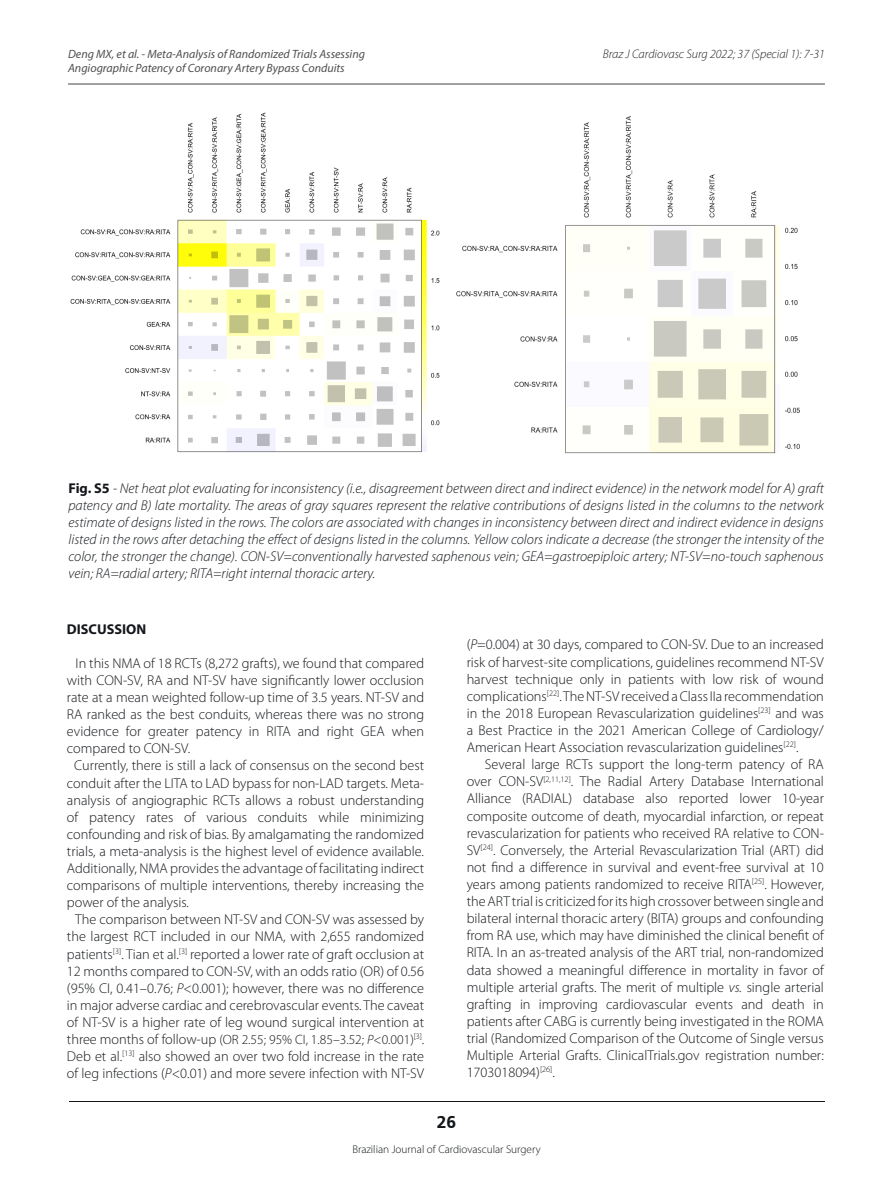
<style>
.page{position:relative;width:893px;height:1191px;background:#fff}
.page>*{position:absolute;margin:0;border:0;box-sizing:border-box;transform-origin:0 0}
.t1{font:700 18px "Frutiger";color:#13161a}
.Texto__s{font:300 14.25px/17.1px "Myriad Pro";color:#13161a;text-align:justify}
.Texto__s-2{font:italic 300 14.25px/17.1px "Myriad Pro";color:#13161a;text-align:justify}
.Texto__s-3{font:700 14.25px "Myriad Pro";color:#13161a}
.Texto__s-4{font:300 13.5px "Myriad Pro";color:#13161a}
.t2{font:italic 300 12.45px "Myriad Pro";color:#231f20}
.t3{font:italic 12px "Myriad Pro";color:#4e4f4f}
.t4{font:300 11.25px "Myriad Pro";color:#13161a}
.s1{font-weight:700;font-style:normal}
.s2{font-style:normal}
.s3{font-style:italic}
.s4{font-size:14.25px}
</style>
<div class="page">
<hr style="left:69px;top:1100px;width:755px;height:1px;background:#13161a">
<hr style="left:68px;top:83px;width:757px;height:2px;background:#4e4f4f">
<img style="left:456px;top:116px;width:344px;height:338px">
<img style="left:70px;top:112px;width:370px;height:341px">
<p class="t3" style="left:68px;top:46px;width:298px">Deng MX, et al. - Meta-Analysis of Randomized Trials Assessing</p>
<p class="t2" style="left:603px;top:47px;width:224px">Braz J Cardiovasc Surg 2022; 37 (Special 1): 7-31</p>
<p class="t3" style="left:68px;top:61px;width:278px">Angiographic Patency of Coronary Artery Bypass Conduits</p>
<p class="Texto__s-2" style="left:68px;top:480px;width:757px"><span class="s1">Fig. S5</span> <span class="s2">-</span> Net heat plot evaluating for inconsistency (i.e., disagreement between direct and indirect evidence) in the network model for A) graft patency and B) late mortality. The areas of gray squares represent the relative contributions of designs listed in the columns to the network estimate of designs listed in the rows. The colors are associated with changes in inconsistency between direct and indirect evidence in designs listed in the rows after detaching the effect of designs listed in the columns. Yellow colors indicate a decrease (the stronger the intensity of the color, the stronger the change). CON-SV=conventionally harvested saphenous vein; GEA=gastroepiploic artery; NT-SV=no-touch saphenous vein; RA=radial artery; RITA=right internal thoracic artery.</p>
<p class="Texto__s-3" style="left:67px;top:621px;width:81px">DISCUSSION</p>
<p class="Texto__s" style="left:67px;top:654px;width:359px;text-indent:9px">In this NMA of 18 RCTs (8,272 grafts), we found that compared with CON-SV, RA and NT-SV have significantly lower occlusion rate at a mean weighted follow-up time of 3.5 years. NT-SV and RA ranked as the best conduits, whereas there was no strong evidence for greater patency in RITA and right GEA when compared to CON-SV.</p>
<p class="Texto__s" style="left:67px;top:757px;width:359px;text-indent:7px">Currently, there is still a lack of consensus on the second best conduit after the LITA to LAD bypass for non-LAD targets. Meta&shy;analysis of angiographic RCTs allows a robust understanding of patency rates of various conduits while minimizing confounding and risk of bias. By amalgamating the randomized trials, a meta-analysis is the highest level of evidence available.<br>Additionally, NMA provides the advantage of facilitating indirect comparisons of multiple interventions, thereby increasing the power of the analysis.</p>
<p class="Texto__s" style="left:67px;top:911px;width:359px;text-align:center">The comparison between NT-SV and CON-SV was assessed by the largest RCT included in our NMA, with 2,655 randomized patients<sup>[3]</sup>. Tian et al.<sup>[3]</sup> reported a lower rate of graft occlusion at 12 months compared to CON-SV, with an odds ratio (OR) of 0.56 (95% CI, 0.41–0.76; <span class="s3">P</span>&lt;0.001); however, there was no difference in major adverse cardiac and cerebrovascular events. The caveat of NT-SV is a higher rate of leg wound surgical intervention at</p>
<p class="Texto__s-4" style="left:67px;top:1031px;width:359px"><span class="s4">three months of follow-up</span> (OR 2.55; 95% CI, 1.85–3.52; <span class="s3">P</span>&lt;0.001)<sup>[3]</sup><span class="s4">.</span></p>
<p class="Texto__s" style="left:67px;top:1047px;width:359px">Deb et al.<sup>[13]</sup> also showed an over two fold increase in the rate of leg infections (<span class="s3">P</span>&lt;0.01) and more severe infection with NT-SV</p>
<p class="Texto__s" style="left:467px;top:636px;width:359px">(<span class="s3">P</span>=0.004) at 30 days, compared to CON-SV. Due to an increased risk of harvest-site complications, guidelines recommend NT-SV harvest technique only in patients with low risk of wound complications<sup>[22]</sup>. The NT-SV received a Class IIa recommendation in the 2018 European Revascularization guidelines<sup>[23]</sup> and was a Best Practice in the 2021 American College of Cardiology/ American Heart Association revascularization guidelines<sup>[22]</sup>.</p>
<p class="Texto__s" style="left:467px;top:756px;width:359px;text-indent:18px">Several large RCTs support the long-term patency of RA over CON-SV<sup>[2,11,12]</sup>. The Radial Artery Database International Alliance (RADIAL) database also reported lower 10-year composite outcome of death, myocardial infarction, or repeat revascularization for patients who received RA relative to CON-SV<sup>[24]</sup>. Conversely, the Arterial Revascularization Trial (ART) did not find a difference in survival and event-free survival at 10 years among patients randomized to receive RITA<sup>[25]</sup>. However, the ART trial is criticized for its high crossover between single and bilateral internal thoracic artery (BITA) groups and confounding from RA use, which may have diminished the clinical benefit of RITA. In an as-treated analysis of the ART trial, non-randomized data showed a meaningful difference in mortality in favor of multiple arterial grafts. The merit of multiple <span class="s3">vs.</span> single arterial grafting in improving cardiovascular events and death in patients after CABG is currently being investigated in the ROMA trial (Randomized Comparison of the Outcome of Single versus Multiple Arterial Grafts. ClinicalTrials.gov registration number:<br>1703018094)<sup>[26]</sup>.</p>
<p class="t1" style="left:437px;top:1111px;width:21px">26</p>
<p class="t4" style="left:352px;top:1142px;width:190px">Brazilian Journal of Cardiovascular Surgery</p>
</div>
